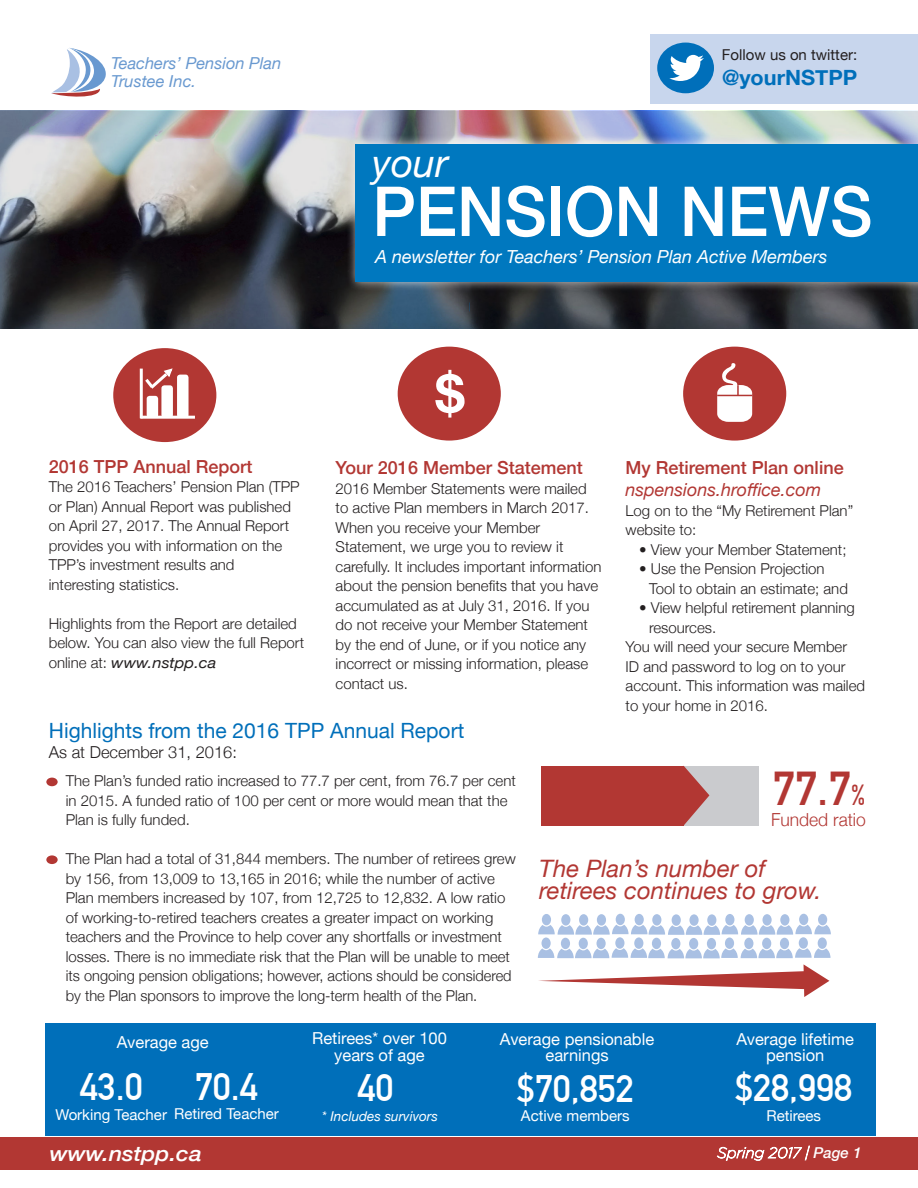
<style>
.page{position:relative;width:918px;height:1188px;background:#fff}
.page>*{position:absolute;margin:0;border:0;box-sizing:border-box;transform-origin:0 0}
.t1{font:500 69px "Helvetica Neue";color:#fff;scale:.95 1}
.t2{font:700 52.5px "Helvetica Neue";color:#fff}
.t3{font:700 46.5px "DIN Alternate";color:#b23733}
.t4{font:italic 39px "Helvetica Neue";color:#fff}
.t5{font:700 37.5px "DIN Alternate";color:#fff}
.t6{font:italic 24px/22.5px "Helvetica Neue";color:#b23733}
.t7{font:21px "Helvetica Neue";color:#006fba}
.t8{font:italic 500 21px "Helvetica Neue";color:#fff;scale:1.1 1}
.t9{font:700 21px "Helvetica Neue";color:#006fba}
.t10{font:500 18px "Helvetica Neue";color:#b23733}
.t11{font:italic 18px "Helvetica Neue";color:#fff}
.t12{font:italic 18px "Helvetica Neue";color:#b23733}
.t13{font:300 18px "Helvetica Neue";color:#b23733}
.t14{font:16.5px/16.5px "Helvetica Neue";color:#fff;text-align:center}
.t15{font:italic 16.5px/18px "Helvetica Neue";color:#6999d0}
.t16{font:300 16.5px "Helvetica Neue";color:#231f20}
.t17{font:300 15px/19.5px "Helvetica Neue";color:#231f20}
.t18{font:15px "Helvetica Neue";color:#fff}
.t19{font:15px "Helvetica Neue";color:#231f20}
.t20{font:italic 13.5px "Helvetica Neue";color:#fff}
.s1{font-weight:400;font-style:italic}
.s2{font-size:28.5px}
</style>
<div class="page">
<div style="left:650px;top:34px;width:268px;height:69px;background:#c8d6ed"></div>
<div style="left:657px;top:43px;width:57px;height:50px;background:#006fba;border-radius:50%"></div>
<svg style="left:669px;top:55px;width:35px;height:26px"></svg>
<div style="left:0;top:1137px;width:918px;height:33px;background:#b23733"></div>
<svg style="left:716px;top:1145px;width:94px;height:16px"></svg>
<div style="left:113px;top:348px;width:103px;height:94px;background:#b23733;border-radius:50%"></div>
<div style="left:398px;top:347px;width:103px;height:94px;background:#b23733;border-radius:50%"></div>
<div style="left:683px;top:347px;width:103px;height:94px;background:#b23733;border-radius:50%"></div>
<svg style="left:717px;top:363px;width:35px;height:59px"></svg>
<div style="left:147px;top:396px;width:11px;height:22px;background:#fff;border-radius:3px"></div>
<div style="left:161px;top:385px;width:12px;height:33px;background:#fff;border-radius:3px"></div>
<div style="left:177px;top:375px;width:12px;height:43px;background:#fff;border-radius:3px"></div>
<hr style="left:140px;top:369px;width:3px;height:49px;background:#fff">
<hr style="left:140px;top:416px;width:55px;height:3px;background:#fff">
<svg style="left:142px;top:368px;width:31px;height:24px"></svg>
<img style="left:0;top:111px;width:918px;height:217px">
<div style="left:346px;top:134px;width:572px;height:158px;background:#fff;opacity:.75"></div>
<div style="left:356px;top:144px;width:562px;height:138px;background:#0078bf"></div>
<svg style="left:51px;top:48px;width:55px;height:49px"></svg>
<div style="left:541px;top:766px;width:218px;height:60px;background:#cacbce"></div>
<div style="left:541px;top:766px;width:143px;height:60px;background:#b23733"></div>
<svg style="left:684px;top:766px;width:25px;height:59px"></svg>
<div style="left:597px;top:938px;width:9px;height:11px;background:#a9c0e3;border-radius:50%"></div>
<div style="left:579px;top:938px;width:9px;height:11px;background:#a9c0e3;border-radius:50%"></div>
<div style="left:561px;top:938px;width:9px;height:11px;background:#a9c0e3;border-radius:50%"></div>
<div style="left:542px;top:938px;width:9px;height:11px;background:#a9c0e3;border-radius:50%"></div>
<div style="left:615px;top:937px;width:9px;height:12px;background:#a9c0e3;border-radius:50%"></div>
<div style="left:634px;top:937px;width:9px;height:12px;background:#a9c0e3;border-radius:50%"></div>
<div style="left:707px;top:938px;width:9px;height:11px;background:#a9c0e3;border-radius:50%"></div>
<div style="left:689px;top:938px;width:9px;height:11px;background:#a9c0e3;border-radius:50%"></div>
<div style="left:671px;top:938px;width:9px;height:11px;background:#a9c0e3;border-radius:50%"></div>
<div style="left:652px;top:938px;width:9px;height:11px;background:#a9c0e3;border-radius:50%"></div>
<div style="left:597px;top:914px;width:9px;height:12px;background:#a9c0e3;border-radius:50%"></div>
<div style="left:579px;top:914px;width:9px;height:12px;background:#a9c0e3;border-radius:50%"></div>
<div style="left:561px;top:914px;width:9px;height:12px;background:#a9c0e3;border-radius:50%"></div>
<div style="left:542px;top:914px;width:9px;height:11px;background:#a9c0e3;border-radius:50%"></div>
<div style="left:616px;top:914px;width:9px;height:11px;background:#a9c0e3;border-radius:50%"></div>
<div style="left:635px;top:914px;width:9px;height:11px;background:#a9c0e3;border-radius:50%"></div>
<div style="left:707px;top:914px;width:9px;height:12px;background:#a9c0e3;border-radius:50%"></div>
<div style="left:689px;top:914px;width:10px;height:12px;background:#a9c0e3;border-radius:50%"></div>
<div style="left:672px;top:914px;width:9px;height:12px;background:#a9c0e3;border-radius:50%"></div>
<div style="left:652px;top:914px;width:9px;height:12px;background:#a9c0e3;border-radius:50%"></div>
<div style="left:45px;top:1023px;width:831px;height:113px;background:#006fba"></div>
<div style="left:780px;top:938px;width:9px;height:11px;background:#a9c0e3;border-radius:50%"></div>
<div style="left:762px;top:938px;width:9px;height:11px;background:#a9c0e3;border-radius:50%"></div>
<div style="left:744px;top:938px;width:9px;height:11px;background:#a9c0e3;border-radius:50%"></div>
<div style="left:725px;top:938px;width:9px;height:11px;background:#a9c0e3;border-radius:50%"></div>
<div style="left:799px;top:937px;width:9px;height:12px;background:#a9c0e3;border-radius:50%"></div>
<div style="left:818px;top:937px;width:9px;height:12px;background:#a9c0e3;border-radius:50%"></div>
<svg style="left:538px;top:948px;width:293px;height:10px"></svg>
<div style="left:780px;top:914px;width:9px;height:12px;background:#a9c0e3;border-radius:50%"></div>
<div style="left:762px;top:914px;width:10px;height:12px;background:#a9c0e3;border-radius:50%"></div>
<div style="left:745px;top:914px;width:9px;height:12px;background:#a9c0e3;border-radius:50%"></div>
<div style="left:725px;top:914px;width:9px;height:11px;background:#a9c0e3;border-radius:50%"></div>
<div style="left:799px;top:914px;width:9px;height:11px;background:#a9c0e3;border-radius:50%"></div>
<div style="left:818px;top:914px;width:9px;height:11px;background:#a9c0e3;border-radius:50%"></div>
<svg style="left:538px;top:925px;width:293px;height:10px"></svg>
<svg style="left:539px;top:964px;width:290px;height:33px"></svg>
<div style="left:46px;top:778px;width:12px;height:8px;background:#b23733;border-radius:50%"></div>
<div style="left:46px;top:855px;width:12px;height:9px;background:#b23733;border-radius:50%"></div>
<p class="t15" style="left:111px;top:55px;width:172px">Teachers’ Pension Plan<br>Trustee Inc.</p>
<p class="t19" style="left:722px;top:44px;width:137px">Follow us on twitter:</p>
<p class="t9" style="left:722px;top:61px;width:137px">@yourNSTPP</p>
<p class="t4" style="left:372px;top:135px;width:77px">your</p>
<p class="t1" style="left:372px;top:156px;width:528px">PENSION NEWS</p>
<p class="t11" style="left:375px;top:244px;width:454px">A newsletter for Teachers’ Pension Plan Active Members</p>
<p class="t10" style="left:49px;top:452px;width:205px">2016 TPP Annual Report</p>
<p class="t17" style="left:49px;top:476px;width:252px">The 2016 Teachers’ Pension Plan (TPP or Plan) Annual Report was published on April 27, 2017. The Annual Report provides you with information on the TPP’s investment results and interesting statistics.</p>
<p class="t17" style="left:49px;top:613px;width:257px">Highlights from the Report are detailed below. You can also view the full Report online at: <span class="s1">www.nstpp.ca</span></p>
<p class="t2" style="left:435px;top:352px;width:31px">$</p>
<p class="t10" style="left:336px;top:454px;width:249px">Your 2016 Member Statement</p>
<p class="t17" style="left:336px;top:478px;width:267px">2016 Member Statements were mailed to active Plan members in March 2017.<br>When you receive your Member Statement, we urge you to review it carefully. It includes important information about the pension benefits that you have accumulated as at July 31, 2016. If you do not receive your Member Statement by the end of June, or if you notice any incorrect or missing information, please contact us.</p>
<p class="t10" style="left:626px;top:453px;width:220px">My Retirement Plan online</p>
<p class="t12" style="left:626px;top:477px;width:197px">nspensions.hroffice.com</p>
<p class="t17" style="left:626px;top:500px;width:229px">Log on to the “My Retirement Plan” website to:</p>
<p class="t17" style="left:639px;top:539px;width:209px">• View your Member Statement;</p>
<p class="t17" style="left:649px;top:558px;width:200px;text-indent:-10px">• Use the Pension Projection<br>Tool to obtain an estimate; and</p>
<p class="t17" style="left:649px;top:597px;width:207px;text-indent:-10px">• View helpful retirement planning resources.</p>
<p class="t17" style="left:626px;top:636px;width:241px">You will need your secure Member<br>ID and password to log on to your account. This information was mailed to your home in 2016.</p>
<p class="t7" style="left:49px;top:715px;width:417px">Highlights from the 2016 TPP Annual Report</p>
<p class="t17" style="left:66px;top:770px;width:452px">The Plan’s funded ratio increased to 77.7 per cent, from 76.7 per cent in 2015. A funded ratio of 100 per cent or more would mean that the<br>Plan is fully funded.</p>
<p class="t17" style="left:66px;top:848px;width:452px">The Plan had a total of 31,844 members. The number of retirees grew by 156, from 13,009 to 13,165 in 2016; while the number of active Plan members increased by 107, from 12,725 to 12,832. A low ratio of working-to-retired teachers creates a greater impact on working teachers and the Province to help cover any shortfalls or investment losses. There is no immediate risk that the Plan will be unable to meet its ongoing pension obligations; however, actions should be considered by the Plan sponsors to improve the long-term health of the Plan.</p>
<p class="t16" style="left:49px;top:739px;width:190px">As at December 31, 2016:</p>
<p class="t3" style="left:773px;top:753px;width:94px">77.7<span class="s2">%</span></p>
<p class="t13" style="left:771px;top:805px;width:96px">Funded ratio</p>
<p class="t6" style="left:539px;top:858px;width:284px">The Plan’s number of retirees continues to grow.</p>
<p class="t14" style="left:117px;top:1035px;width:93px">Average age</p>
<p class="t14" style="left:312px;top:1031px;width:136px">Retirees* over 100 years of age</p>
<p class="t14" style="left:736px;top:1032px;width:119px">Average lifetime pension</p>
<p class="t14" style="left:500px;top:1032px;width:156px">Average pensionable</p>
<p class="t14" style="left:546px;top:1048px;width:65px">earnings</p>
<p class="t5" style="left:80px;top:1059px;width:64px">43.0</p>
<p class="t18" style="left:56px;top:1104px;width:113px">Working Teacher</p>
<p class="t5" style="left:195px;top:1058px;width:64px">70.4</p>
<p class="t18" style="left:174px;top:1103px;width:106px">Retired Teacher</p>
<p class="t8" style="left:50px;top:1135px;width:140px">www.nstpp.ca</p>
<p class="t5" style="left:357px;top:1059px;width:38px">40</p>
<p class="t5" style="left:735px;top:1059px;width:118px">$28,998</p>
<p class="t20" style="left:322px;top:1106px;width:117px">* Includes survivors</p>
<p class="t18" style="left:766px;top:1104px;width:56px">Retirees</p>
<p class="t5" style="left:517px;top:1060px;width:118px">$70,852</p>
<p class="t18" style="left:521px;top:1105px;width:110px">Active members</p>
</div>
